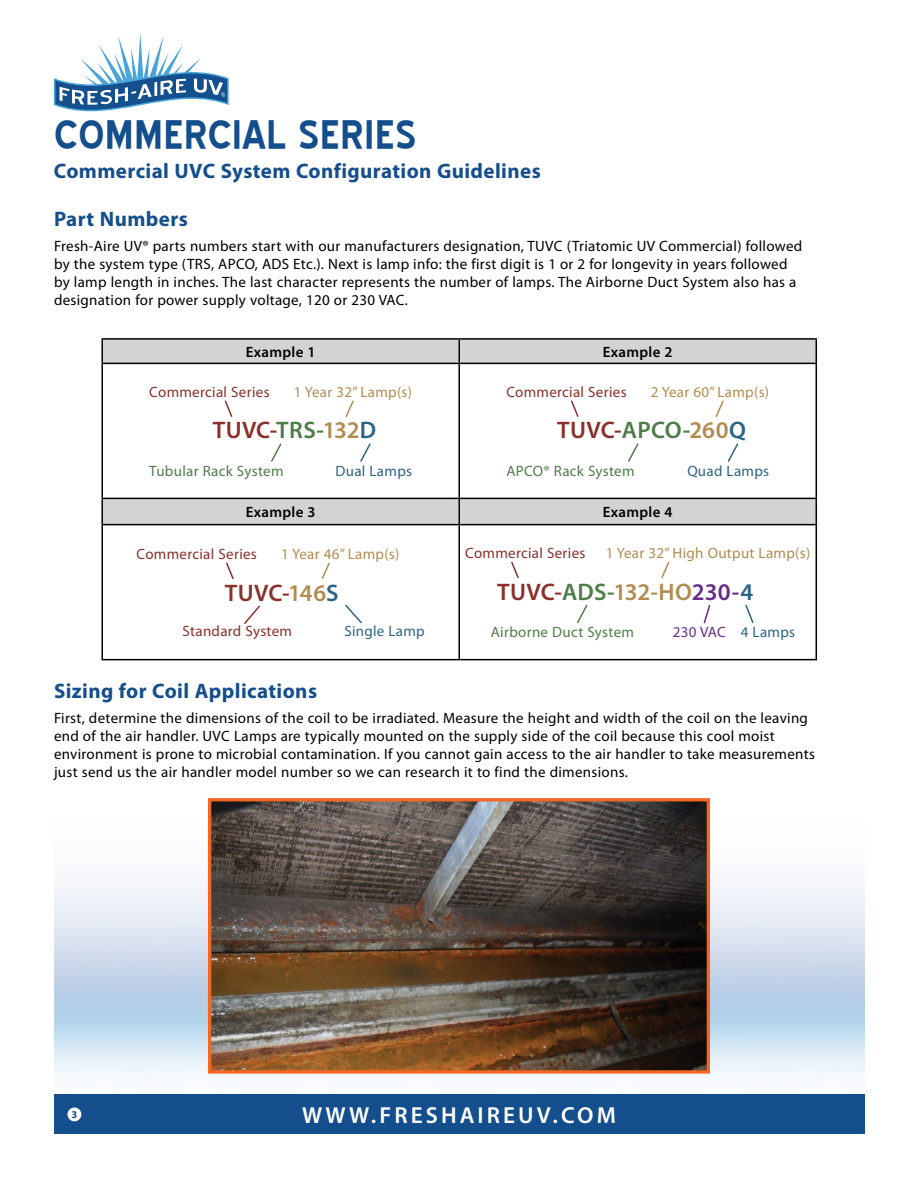
<style>
.page{position:relative;width:918px;height:1188px;background:#fff}
.page>*{position:absolute;margin:0;border:0;box-sizing:border-box;transform-origin:0 0}
.t1{font:700 49.5px "Blue Highway";letter-spacing:.01em;color:#144e8c}
.t2{font:600 24px "Myriad Pro";letter-spacing:.015em;color:#89302b}
.t3{font:600 24px "Myriad Pro";letter-spacing:.005em;color:#b18b50}
.t4{font:600 23.25px "Myriad Pro";letter-spacing:.135em;color:#fff}
.t5{font:700 21px "Myriad Pro";letter-spacing:.02em;color:#144e8c}
.t6{font:15px/18px "Myriad Pro";letter-spacing:.02em;color:#000}
.t7{font:15px "Myriad Pro";letter-spacing:.02em;color:#89302b}
.t8{font:15px "Myriad Pro";letter-spacing:.02em;color:#b18b50}
.t9{font:15px "Myriad Pro";letter-spacing:.02em;color:#4f7c49}
.t10{font:15px "Myriad Pro";letter-spacing:.02em;color:#2b6385}
.t11{font:600 15px "Myriad Pro";letter-spacing:.02em;color:#000}
.t12{font:15px "Myriad Pro";letter-spacing:.01em;color:#672d86}
.t13{font:700 10.5px "Myriad Pro";color:#144e8c}
.s1{color:#4f7c49}
.s2{color:#b18b50}
.s3{color:#2b6385}
.s4{color:#89302b}
.s5{color:#672d86}
</style>
<div class="page">
<img style="left:212px;top:802px;width:494px;height:268px">
<div style="left:208px;top:798px;width:502px;height:276px;border:3px solid #f26722"></div>
<svg style="left:54px;top:33px;width:175px;height:78px"></svg>
<div style="left:55px;top:1095px;width:810px;height:39px;background:#144e8c"></div>
<div style="left:103px;top:340px;width:713px;height:23px;background:#d1d3d4"></div>
<svg style="left:103px;top:364px;width:713px;height:295px"></svg>
<hr style="left:101px;top:338px;width:358px;height:2px;background:#000">
<hr style="left:101px;top:340px;width:2px;height:23px;background:#000">
<hr style="left:459px;top:338px;width:358px;height:2px;background:#000">
<svg style="left:459px;top:340px;width:1px;height:23px"></svg>
<svg style="left:816px;top:340px;width:1px;height:23px"></svg>
<hr style="left:101px;top:363px;width:358px;height:1px;background:#000">
<hr style="left:101px;top:364px;width:2px;height:134px;background:#000">
<hr style="left:459px;top:363px;width:358px;height:1px;background:#000">
<hr style="left:459px;top:364px;width:1px;height:134px;background:#000">
<hr style="left:816px;top:364px;width:1px;height:134px;background:#000">
<hr style="left:101px;top:498px;width:358px;height:1px;background:#000">
<hr style="left:101px;top:499px;width:2px;height:25px;background:#000">
<hr style="left:459px;top:498px;width:358px;height:1px;background:#000">
<svg style="left:459px;top:499px;width:1px;height:25px"></svg>
<svg style="left:816px;top:499px;width:1px;height:25px"></svg>
<hr style="left:101px;top:524px;width:358px;height:1px;background:#000">
<hr style="left:101px;top:525px;width:2px;height:134px;background:#000">
<hr style="left:459px;top:524px;width:358px;height:1px;background:#000">
<hr style="left:459px;top:525px;width:1px;height:134px;background:#000">
<hr style="left:816px;top:525px;width:1px;height:134px;background:#000">
<hr style="left:101px;top:659px;width:358px;height:1px;background:#000">
<hr style="left:459px;top:659px;width:358px;height:1px;background:#000">
<svg style="left:223px;top:399px;width:11px;height:19px"></svg>
<svg style="left:344px;top:399px;width:11px;height:19px"></svg>
<svg style="left:270px;top:442px;width:13px;height:21px"></svg>
<svg style="left:359px;top:442px;width:13px;height:21px"></svg>
<svg style="left:570px;top:399px;width:10px;height:19px"></svg>
<svg style="left:714px;top:399px;width:11px;height:19px"></svg>
<svg style="left:627px;top:442px;width:13px;height:21px"></svg>
<svg style="left:726px;top:442px;width:14px;height:21px"></svg>
<svg style="left:225px;top:561px;width:10px;height:19px"></svg>
<svg style="left:320px;top:561px;width:11px;height:19px"></svg>
<svg style="left:243px;top:604px;width:18px;height:21px"></svg>
<svg style="left:344px;top:603px;width:19px;height:22px"></svg>
<svg style="left:510px;top:560px;width:10px;height:19px"></svg>
<svg style="left:660px;top:560px;width:11px;height:20px"></svg>
<svg style="left:576px;top:603px;width:13px;height:21px"></svg>
<svg style="left:744px;top:603px;width:11px;height:21px"></svg>
<svg style="left:703px;top:604px;width:8px;height:20px"></svg>
<div style="left:68px;top:1107px;width:13px;height:14px;background:#fff;border-radius:50%"></div>
<h1 class="t1" style="left:54px;top:112px;width:364px">COMMERCIAL SERIES</h1>
<h3 class="t5" style="left:54px;top:159px;width:488px">Commercial UVC System Configuration Guidelines</h3>
<h3 class="t5" style="left:54px;top:207px;width:135px">Part Numbers</h3>
<p class="t6" style="left:54px;top:237px;width:750px">Fresh-Aire UV® parts numbers start with our manufacturers designation, TUVC (Triatomic UV Commercial) followed by the system type (TRS, APCO, ADS Etc.). Next is lamp info: the first digit is 1 or 2 for longevity in years followed by lamp length in inches. The last character represents the number of lamps. The Airborne Duct System also has a designation for power supply voltage, 120 or 230 VAC.</p>
<p class="t11" style="left:246px;top:343px;width:71px">Example 1</p>
<p class="t11" style="left:603px;top:343px;width:71px">Example 2</p>
<p class="t7" style="left:149px;top:384px;width:122px">Commercial Series</p>
<p class="t8" style="left:294px;top:384px;width:120px">1 Year 32” Lamp(s)</p>
<p class="t7" style="left:506px;top:384px;width:122px">Commercial Series</p>
<p class="t8" style="left:651px;top:384px;width:120px">2 Year 60” Lamp(s)</p>
<h2 class="t2" style="left:213px;top:417px;width:165px">TUVC-<span class="s1">TRS-</span><span class="s2">132</span><span class="s3">D</span></h2>
<h2 class="t2" style="left:557px;top:417px;width:190px">TUVC-<span class="s1">APCO-</span><span class="s2">260</span><span class="s3">Q</span></h2>
<p class="t9" style="left:149px;top:463px;width:136px">Tubular Rack System</p>
<p class="t10" style="left:336px;top:463px;width:78px">Dual Lamps</p>
<p class="t9" style="left:506px;top:463px;width:130px">APCO® Rack System</p>
<p class="t10" style="left:687px;top:463px;width:83px">Quad Lamps</p>
<p class="t11" style="left:246px;top:504px;width:71px">Example 3</p>
<p class="t11" style="left:603px;top:504px;width:71px">Example 4</p>
<p class="t7" style="left:137px;top:546px;width:122px">Commercial Series</p>
<p class="t8" style="left:281px;top:546px;width:120px">1 Year 46” Lamp(s)</p>
<p class="t7" style="left:465px;top:545px;width:122px">Commercial Series</p>
<p class="t8" style="left:606px;top:545px;width:206px">1 Year 32” High Output Lamp(s)</p>
<h2 class="t2" style="left:225px;top:579px;width:115px">TUVC-<span class="s2">146</span><span class="s3">S</span></h2>
<h2 class="t3" style="left:497px;top:578px;width:257px"><span class="s4">TUVC-</span><span class="s1">ADS-</span>132-HO<span class="s5">230-</span><span class="s3">4</span></h2>
<p class="t7" style="left:183px;top:623px;width:111px">Standard System</p>
<p class="t10" style="left:344px;top:623px;width:82px">Single Lamp</p>
<p class="t9" style="left:491px;top:624px;width:145px">Airborne Duct System</p>
<p class="t10" style="left:741px;top:624px;width:56px">4 Lamps</p>
<p class="t12" style="left:673px;top:624px;width:55px">230 VAC</p>
<h3 class="t5" style="left:54px;top:679px;width:265px">Sizing for Coil Applications</h3>
<p class="t6" style="left:54px;top:709px;width:763px">First, determine the dimensions of the coil to be irradiated. Measure the height and width of the coil on the leaving end of the air handler. UVC Lamps are typically mounted on the supply side of the coil because this cool moist environment is prone to microbial contamination. If you cannot gain access to the air handler to take measurements just send us the air handler model number so we can research it to find the dimensions.</p>
<p class="t13" style="left:72px;top:1109px;width:7px">3</p>
<h3 class="t4" style="left:302px;top:1102px;width:315px">WWW.FRESHAIREUV.COM</h3>
</div>
